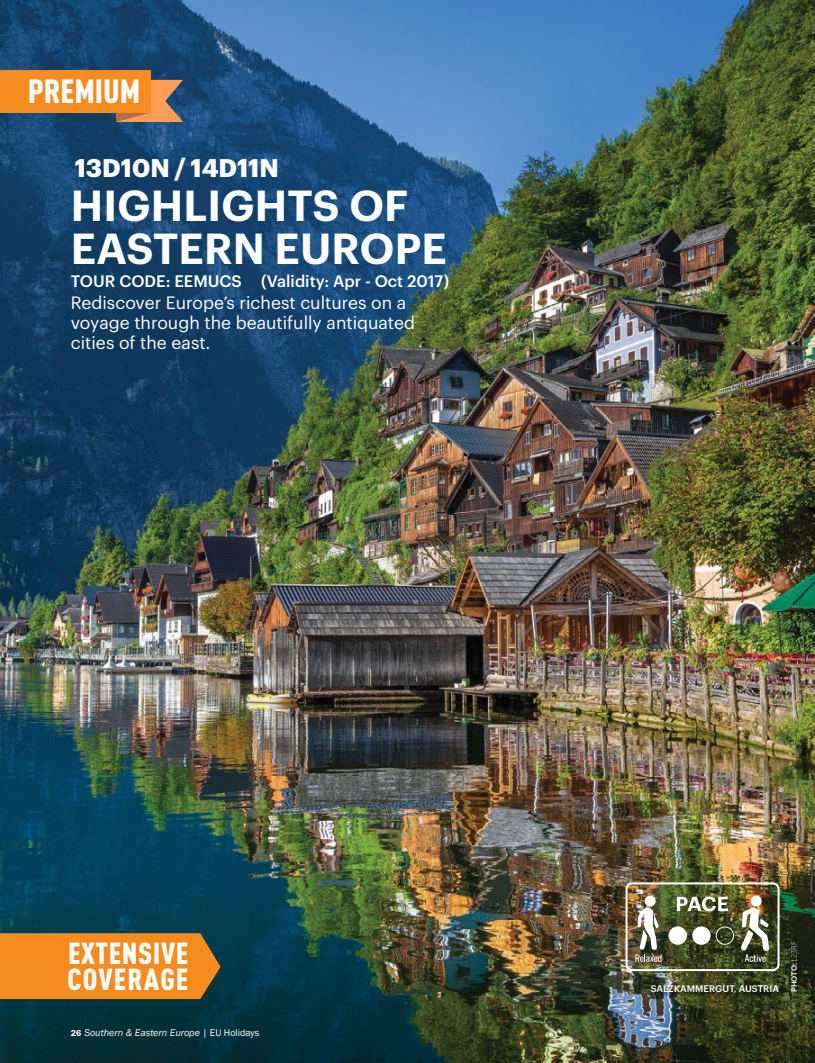
<style>
.page{position:relative;width:815px;height:1063px;background:#fff}
.page>*{position:absolute;margin:0;border:0;box-sizing:border-box;transform-origin:0 0}
.t1{font:600 42.5px/43.8px "Graphik";letter-spacing:.005em;color:#fff}
.t2{font:900 33.12px "DIN Cond";color:#fff}
.t3{font:900 30px/26px "DIN Cond";letter-spacing:.02em;color:#fff}
.t4{font:700 25px "Graphik";color:#fff}
.t5{font:17.5px/20px "Graphik";color:#fff}
.t6{font:500 16.25px "Graphik";color:#fff}
.t7{font:italic 10px "Franklin Gothic";color:#fff}
.t8{font:500 9.38px "Graphik";letter-spacing:.005em;color:#fff}
.t9{font:7.5px "Museo Sans 700";letter-spacing:-.015em;color:#fff}
.s1{font-weight:600;font-style:normal;font-size:8.75px}
.s2{font-style:normal}
.s3{font-family:"Museo Sans 100"}
</style>
<div class="page">
<img style="left:0;top:0;width:815px;height:1063px">
<div style="left:650px;top:984px;width:135px;height:15px;background:#000;opacity:.9"></div>
<div style="left:0;top:933px;width:221px;height:66px;background:#f68b1f"></div>
<svg style="left:116px;top:80px;width:67px;height:42px;background:#c4875a"></svg>
<div style="left:0;top:71px;width:150px;height:42px;background:#f68b1f"></div>
<div style="left:751px;top:896px;width:11px;height:10px;background:#fff;border-radius:50%"></div>
<div style="left:645px;top:896px;width:11px;height:10px;background:#fff;border-radius:50%"></div>
<svg style="left:677px;top:897px;width:51px;height:14px"></svg>
<svg style="left:635px;top:907px;width:27px;height:55px"></svg>
<svg style="left:741px;top:907px;width:28px;height:55px"></svg>
<div style="left:669px;top:926px;width:18px;height:19px;background:#fff;border-radius:50%"></div>
<div style="left:692px;top:926px;width:19px;height:19px;background:#fff;border-radius:50%"></div>
<svg style="left:716px;top:926px;width:18px;height:19px"></svg>
<div style="left:626px;top:882px;width:154px;height:89px;border:2px solid #fff;border-radius:6px"></div>
<h2 class="t2" style="left:28px;top:71px;width:114px">PREMIUM</h2>
<h3 class="t4" style="left:75px;top:148px;width:206px">13D10N / 14D11N</h3>
<h1 class="t1" style="left:71px;top:180px;width:377px">HIGHLIGHTS OF<br>EASTERN EUROPE</h1>
<p class="t6" style="left:71px;top:269px;width:380px">TOUR CODE: EEMUCS (Validity: Apr - Oct 2017)</p>
<p class="t5" style="left:71px;top:292px;width:346px">Rediscover Europe’s richest cultures on a voyage through the beautifully antiquated cities of the east.</p>
<h3 class="t3" style="left:67px;top:939px;width:122px">EXTENSIVE<br>COVERAGE</h3>
<p class="t7" style="left:71px;top:1026px;width:190px"><span class="s1">26</span> Southern &amp; Eastern Europe <span class="s2">| EU Holidays</span></p>
<p class="t8" style="left:651px;top:982px;width:130px">SALZKAMMERGUT, AUSTRIA</p>
<p class="t9" style="left:790px;top:992px;width:52px;rotate:-90deg">PHOTO: <span class="s3">123RF</span></p>
</div>
